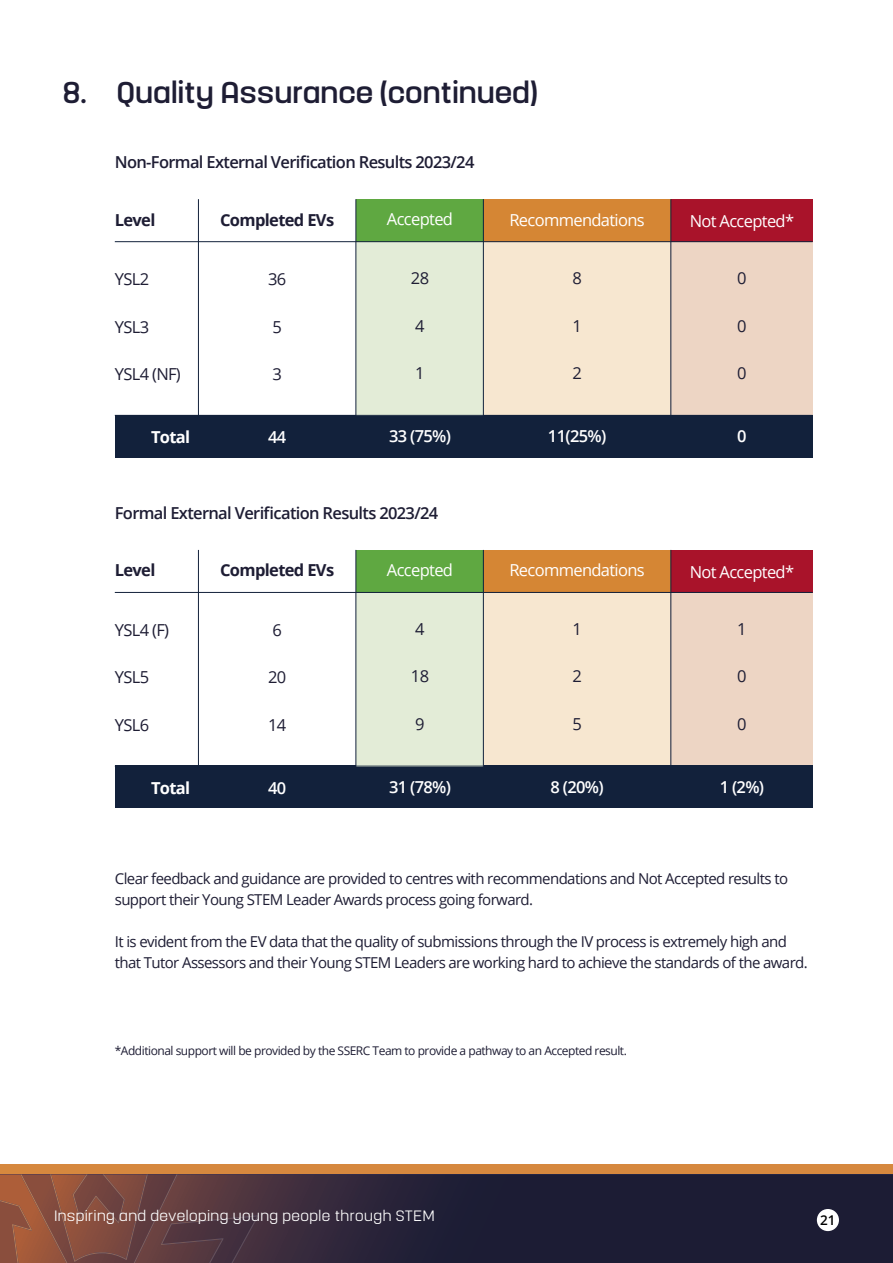
<style>
.page{position:relative;width:893px;height:1263px;background:#fff}
.page>*{position:absolute;margin:0;border:0;box-sizing:border-box;transform-origin:0 0}
.t1{font:500 30px "Yoshida Sans";letter-spacing:-.02em;color:#1e1d34}
.t2{font:600 16.5px "Open Sans";letter-spacing:-.04em;color:#1e1d34}
.t3{font:16.5px "Open Sans";letter-spacing:-.04em;color:#fff}
.t4{font:16.5px "Open Sans";letter-spacing:-.04em;color:#1e1d34}
.t5{font:600 16.5px "Open Sans";letter-spacing:-.04em;color:#fff}
.t6{font:700 16.5px "Open Sans";letter-spacing:-.04em;color:#1e1d34}
.t7{font:700 16.5px "Open Sans";letter-spacing:-.04em;color:#fff}
.t8{font:15px/21px "Open Sans";letter-spacing:-.04em;color:#1e1d34}
.t9{font:300 15px "Yoshida Sans";letter-spacing:-.01em;color:#fff}
.t10{font:600 13.5px "Open Sans";color:#000}
.t11{font:12px "Open Sans";letter-spacing:-.04em;color:#1e1d34}
</style>
<div class="page">
<div style="left:0;top:1165px;width:893px;height:98px;background:#d6883e"></div>
<svg style="left:259px;top:1174px;width:634px;height:89px;background:#221f36"></svg>
<svg style="left:0;top:1174px;width:259px;height:89px;background:#72453f"></svg>
<div style="left:817px;top:1209px;width:22px;height:22px;background:#fff;border-radius:50%"></div>
<div style="left:484px;top:242px;width:186px;height:215px;background:#f7e7d0"></div>
<div style="left:484px;top:593px;width:186px;height:215px;background:#f7e7d0"></div>
<div style="left:670px;top:242px;width:143px;height:215px;background:#edd5c4"></div>
<div style="left:670px;top:593px;width:143px;height:215px;background:#edd5c4"></div>
<div style="left:356px;top:199px;width:128px;height:42px;background:#5fa841"></div>
<div style="left:356px;top:550px;width:128px;height:42px;background:#5fa841"></div>
<div style="left:115px;top:415px;width:698px;height:42px;background:#12213b"></div>
<div style="left:115px;top:766px;width:698px;height:42px;background:#12213b"></div>
<div style="left:356px;top:242px;width:128px;height:174px;background:#e3ecd7"></div>
<div style="left:356px;top:593px;width:128px;height:173px;background:#e3ecd7"></div>
<div style="left:484px;top:199px;width:186px;height:43px;background:#d58634"></div>
<div style="left:484px;top:550px;width:186px;height:42px;background:#d58634"></div>
<div style="left:671px;top:199px;width:142px;height:42px;background:#a9132a"></div>
<div style="left:671px;top:550px;width:142px;height:42px;background:#a9132a"></div>
<hr style="left:115px;top:241px;width:698px;height:1px;background:#12213b">
<hr style="left:115px;top:592px;width:698px;height:1px;background:#12213b">
<hr style="left:115px;top:415px;width:698px;height:1px;background:#12213b">
<hr style="left:198px;top:199px;width:1px;height:258px;background:#12213b">
<hr style="left:198px;top:550px;width:1px;height:258px;background:#12213b">
<hr style="left:355px;top:199px;width:1px;height:258px;background:#12213b">
<hr style="left:355px;top:550px;width:1px;height:258px;background:#12213b">
<hr style="left:483px;top:199px;width:1px;height:258px;background:#12213b">
<hr style="left:483px;top:550px;width:1px;height:258px;background:#12213b">
<hr style="left:670px;top:199px;width:1px;height:258px;background:#12213b">
<hr style="left:670px;top:550px;width:1px;height:258px;background:#12213b">
<h1 class="t1" style="left:63px;top:72px;width:477px">8. Quality Assurance (continued)</h1>
<p class="t2" style="left:115px;top:151px;width:361px">Non-Formal External Verification Results 2023/24</p>
<p class="t6" style="left:115px;top:208px;width:42px">Level</p>
<p class="t6" style="left:220px;top:208px;width:116px">Completed EVs</p>
<p class="t3" style="left:387px;top:208px;width:68px">Accepted</p>
<p class="t3" style="left:509px;top:208px;width:137px">Recommendations</p>
<p class="t3" style="left:690px;top:209px;width:106px">Not Accepted*</p>
<p class="t4" style="left:115px;top:267px;width:36px">YSL2</p>
<p class="t4" style="left:268px;top:267px;width:20px">36</p>
<p class="t4" style="left:411px;top:267px;width:20px">28</p>
<p class="t4" style="left:572px;top:267px;width:11px">8</p>
<p class="t4" style="left:737px;top:267px;width:11px">0</p>
<p class="t4" style="left:115px;top:315px;width:36px">YSL3</p>
<p class="t4" style="left:272px;top:315px;width:11px">5</p>
<p class="t4" style="left:415px;top:314px;width:11px">4</p>
<p class="t4" style="left:572px;top:314px;width:11px">1</p>
<p class="t4" style="left:737px;top:314px;width:11px">0</p>
<p class="t4" style="left:115px;top:363px;width:68px">YSL4 (NF)</p>
<p class="t4" style="left:272px;top:363px;width:11px">3</p>
<p class="t4" style="left:415px;top:362px;width:11px">1</p>
<p class="t4" style="left:572px;top:362px;width:11px">2</p>
<p class="t4" style="left:737px;top:362px;width:11px">0</p>
<p class="t7" style="left:151px;top:426px;width:41px">Total</p>
<p class="t5" style="left:268px;top:426px;width:20px">44</p>
<p class="t5" style="left:389px;top:425px;width:64px">33 (75%)</p>
<p class="t5" style="left:548px;top:425px;width:60px">11(25%)</p>
<p class="t5" style="left:737px;top:425px;width:11px">0</p>
<p class="t2" style="left:115px;top:501px;width:325px">Formal External Verification Results 2023/24</p>
<p class="t6" style="left:115px;top:559px;width:42px">Level</p>
<p class="t6" style="left:220px;top:559px;width:116px">Completed EVs</p>
<p class="t3" style="left:387px;top:559px;width:68px">Accepted</p>
<p class="t3" style="left:509px;top:559px;width:137px">Recommendations</p>
<p class="t3" style="left:690px;top:560px;width:106px">Not Accepted*</p>
<p class="t4" style="left:115px;top:618px;width:56px">YSL4 (F)</p>
<p class="t4" style="left:272px;top:618px;width:11px">6</p>
<p class="t4" style="left:415px;top:617px;width:11px">4</p>
<p class="t4" style="left:572px;top:617px;width:11px">1</p>
<p class="t4" style="left:737px;top:617px;width:11px">1</p>
<p class="t4" style="left:115px;top:666px;width:36px">YSL5</p>
<p class="t4" style="left:268px;top:666px;width:20px">20</p>
<p class="t4" style="left:411px;top:665px;width:20px">18</p>
<p class="t4" style="left:572px;top:665px;width:11px">2</p>
<p class="t4" style="left:737px;top:665px;width:11px">0</p>
<p class="t4" style="left:115px;top:714px;width:36px">YSL6</p>
<p class="t4" style="left:268px;top:714px;width:20px">14</p>
<p class="t4" style="left:415px;top:713px;width:11px">9</p>
<p class="t4" style="left:572px;top:713px;width:11px">5</p>
<p class="t4" style="left:737px;top:713px;width:11px">0</p>
<p class="t7" style="left:151px;top:776px;width:41px">Total</p>
<p class="t5" style="left:268px;top:777px;width:20px">40</p>
<p class="t5" style="left:389px;top:776px;width:64px">31 (78%)</p>
<p class="t5" style="left:550px;top:776px;width:55px">8 (20%)</p>
<p class="t5" style="left:720px;top:776px;width:46px">1 (2%)</p>
<p class="t8" style="left:115px;top:867px;width:675px">Clear feedback and guidance are provided to centres with recommendations and Not Accepted results to support their Young STEM Leader Awards process going forward.</p>
<p class="t8" style="left:115px;top:930px;width:694px">It is evident from the EV data that the quality of submissions through the IV process is extremely high and that Tutor Assessors and their Young STEM Leaders are working hard to achieve the standards of the award.</p>
<p class="t11" style="left:115px;top:1043px;width:514px">*Additional support will be provided by the SSERC Team to provide a pathway to an Accepted result.</p>
<p class="t9" style="left:54px;top:1206px;width:382px">Inspiring and developing young people through STEM</p>
<p class="t10" style="left:820px;top:1210px;width:17px">21</p>
</div>
